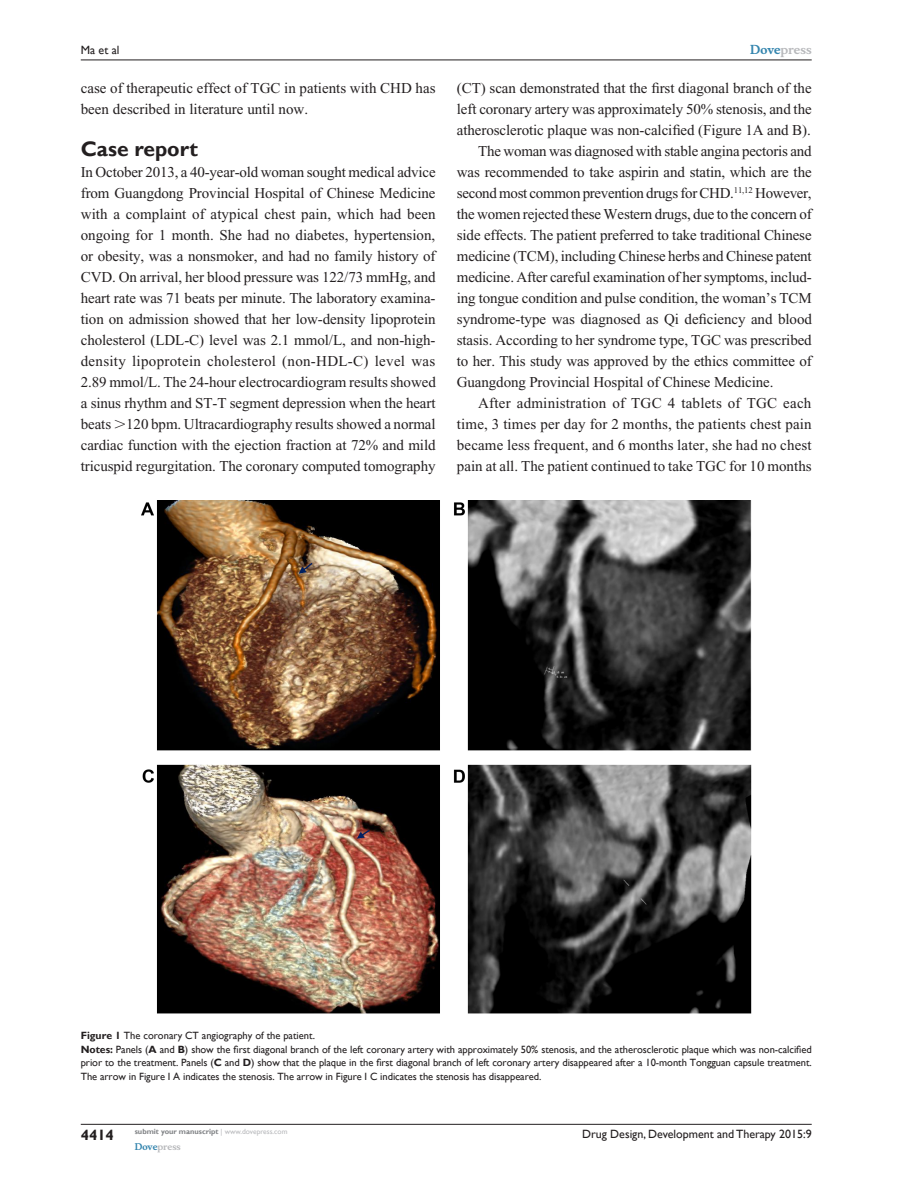
<style>
.page{position:relative;width:918px;height:1188px;background:#fff}
.page>*{position:absolute;margin:0;border:0;box-sizing:border-box;transform-origin:0 0}
.t1{font:700 21px "Gill Sans";color:#231f20}
.TxF{font:15px/21px "Times New Roman";letter-spacing:-.005em;color:#231f20;text-align:justify}
.Tx{font:15px/21px "Times New Roman";color:#231f20;text-align:justify}
.RunFolio-V{font:700 15px "Gill Sans";color:#231f20}
.RunF-V{font:12px "Gill Sans";color:#231f20}
.RunH-Brand-V{font:700 12px "Musee";color:#b8b9bc}
.RunH-V{font:12px "Gill Sans";color:#231f20}
.FigSNRI{font:10.5px/13.5px "Gill Sans";letter-spacing:-.005em;color:#231f20;text-align:justify}
.FigC{font:10.5px "Gill Sans";color:#231f20}
.RunF-Brand-V{font:700 9px "Musee";color:#b8b9bc}
.RunF-SubmityourMS-V{font:700 7.5px "Gill Sans";color:#808285}
.s1{font-family:"Mathematical Pi One"}
.s2{color:#3485ae}
.s3{font-weight:700}
.s4{font-weight:400;color:#b8b9bc}
</style>
<div class="page">
<hr style="left:81px;top:1124px;width:731px;height:1px;background:#231f20">
<hr style="left:81px;top:60px;width:731px;height:1px;background:#231f20">
<img style="left:141px;top:501px;width:610px;height:513px">
<p class="RunH-V" style="left:81px;top:43px;width:40px">Ma et al</p>
<p class="Tx" style="left:81px;top:77px;width:356px">case of therapeutic effect of TGC in patients with CHD has been described in literature until now.</p>
<h1 class="t1" style="left:81px;top:136px;width:119px">Case report</h1>
<p class="TxF" style="left:81px;top:161px;width:357px">In October 2013, a 40-year-old woman sought medical advice from Guangdong Provincial Hospital of Chinese Medicine with a complaint of atypical chest pain, which had been ongoing for 1 month. She had no diabetes, hypertension, or obesity, was a nonsmoker, and had no family history of CVD. On arrival, her blood pressure was 122/73 mmHg, and heart rate was 71 beats per minute. The laboratory examina&shy;tion on admission showed that her low-density lipoprotein cholesterol (LDL-C) level was 2.1 mmol/L, and non-high&shy;density lipoprotein cholesterol (non-HDL-C) level was 2.89 mmol/L. The 24-hour electrocardiogram results showed a sinus rhythm and ST-T segment depression when the heart beats <span class="s1">.</span>120 bpm. Ultracardiography results showed a normal cardiac function with the ejection fraction at 72% and mild tricuspid regurgitation. The coronary computed tomography</p>
<p class="RunH-Brand-V" style="left:750px;top:43px;width:63px"><span class="s2">Dove</span>press</p>
<p class="TxF" style="left:457px;top:77px;width:356px">(CT) scan demonstrated that the first diagonal branch of the left coronary artery was approximately 50% stenosis, and the atherosclerotic plaque was non-calcified (Figure 1A and B).</p>
<p class="Tx" style="left:457px;top:140px;width:357px;text-indent:21px">The woman was diagnosed with stable angina pectoris and was recommended to take aspirin and statin, which are the second most common prevention drugs for CHD.<sup>11,12</sup> However, the women rejected these Western drugs, due to the concern of side effects. The patient preferred to take traditional Chinese medicine (TCM), including Chinese herbs and Chinese patent medicine. After careful examination of her symptoms, includ&shy;ing tongue condition and pulse condition, the woman’s TCM syndrome-type was diagnosed as Qi deficiency and blood stasis. According to her syndrome type, TGC was prescribed to her. This study was approved by the ethics committee of Guangdong Provincial Hospital of Chinese Medicine.</p>
<p class="Tx" style="left:457px;top:392px;width:356px;text-indent:21px">After administration of TGC 4 tablets of TGC each time, 3 times per day for 2 months, the patients chest pain became less frequent, and 6 months later, she had no chest pain at all. The patient continued to take TGC for 10 months</p>
<p class="FigC" style="left:81px;top:1029px;width:236px"><span class="s3">Figure 1</span> The coronary CT angiography of the patient.</p>
<p class="FigSNRI" style="left:81px;top:1042px;width:733px"><span class="s3">Notes:</span> Panels (<span class="s3">A</span> and <span class="s3">B</span>) show the first diagonal branch of the left coronary artery with approximately 50% stenosis, and the atherosclerotic plaque which was non-calcified prior to the treatment. Panels (<span class="s3">C</span> and <span class="s3">D</span>) show that the plaque in the first diagonal branch of left coronary artery disappeared after a 10-month Tongguan capsule treatment.<br>The arrow in Figure I A indicates the stenosis. The arrow in Figure I C indicates the stenosis has disappeared.</p>
<p class="RunFolio-V" style="left:81px;top:1126px;width:35px">4414</p>
<p class="RunF-SubmityourMS-V" style="left:135px;top:1127px;width:154px">submit your manuscript <span class="s4">| www.dovepress.com</span></p>
<p class="RunF-Brand-V" style="left:135px;top:1141px;width:48px"><span class="s2">Dove</span>press</p>
<p class="RunF-V" style="left:582px;top:1127px;width:231px">Drug Design, Development and Therapy 2015:9</p>
</div>
